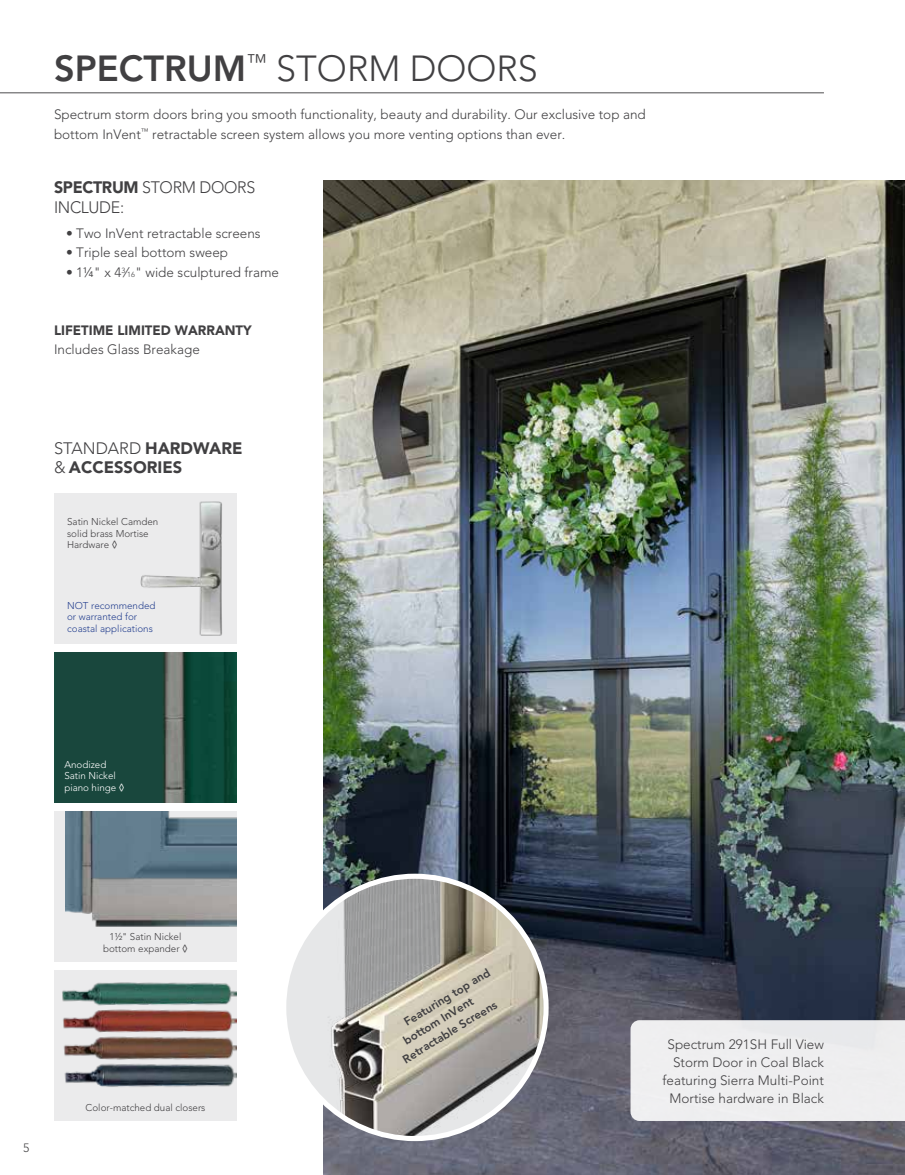
<style>
.page{position:relative;width:905px;height:1175px;background:#fff}
.page>*{position:absolute;margin:0;border:0;box-sizing:border-box;transform-origin:0 0}
.t1{font:300 36px "Avenir LT Std";color:#414042}
.t2{font:900 16.5px/19.8px "Avenir LT Std";color:#414042}
.t3{font:300 16.5px/19.8px "Avenir LT Std";letter-spacing:-.02em;color:#414042}
.t4{font:300 13.5px/18px "Avenir LT Std";color:#414042}
.t5{font:900 13.5px "Avenir LT Std";color:#414042}
.t6{font:300 12px "Avenir LT Std";color:#414042}
.t7{font:800 11.7px "Avenir LT Std";color:#414042}
.t8{font:300 9.75px/11.4px "Avenir LT Std";color:#414042}
.t9{font:300 9.75px/11.4px "Avenir LT Std";color:#25408f}
.t10{font:300 9.75px/11.4px "Avenir LT Std";color:#fff}
.s1{font-weight:800}
.s2{font-weight:900}
.s3{font-size:7.35px}
.s4{font-weight:300}
.s5{font-weight:500}
</style>
<div class="page">
<img style="left:323px;top:180px;width:581px;height:994px">
<div style="left:54px;top:493px;width:183px;height:151px;background:#ebebec"></div>
<img style="left:140px;top:501px;width:82px;height:135px">
<div style="left:54px;top:811px;width:183px;height:151px;background:#ebebec"></div>
<img style="left:65px;top:811px;width:172px;height:116px">
<img style="left:54px;top:652px;width:183px;height:151px">
<div style="left:54px;top:970px;width:183px;height:150px;background:#ebebec"></div>
<img style="left:62px;top:982px;width:175px;height:105px">
<hr style="left:0;top:92px;width:824px;height:1px;background:#414042">
<div style="left:281px;top:873px;width:267px;height:268px;background:#fff;border-radius:50%"></div>
<img style="left:286px;top:878px;width:257px;height:258px;border-radius:129px">
<hr style="left:904px;top:1085px;width:1px;height:89px;background:#000">
<div style="left:630px;top:1020px;width:274px;height:100px;background:#eeeef0"></div>
<h1 class="t1" style="left:54px;top:48px;width:485px"><span class="s1">SPECTRUM</span><sup>™</sup> STORM DOORS</h1>
<p class="t4" style="left:54px;top:105px;width:593px;line-height:19.5px">Spectrum storm doors bring you smooth functionality, beauty and durability. Our exclusive top and bottom InVent<sup>™</sup> retractable screen system allows you more venting options than ever.</p>
<p class="t3" style="left:54px;top:177px;width:203px"><span class="s2">SPECTRUM</span> STORM DOORS<br>INCLUDE:</p>
<p class="t4" style="left:66px;top:224px;width:196px">• Two InVent retractable screens</p>
<p class="t4" style="left:66px;top:244px;width:164px">• Triple seal bottom sweep</p>
<p class="t4" style="left:66px;top:263px;width:215px">• 1¼" x 4<sup>3</sup>⁄<span class="s3">16</span>" wide sculptured frame</p>
<p class="t5" style="left:54px;top:322px;width:199px">LIFETIME LIMITED WARRANTY</p>
<p class="t4" style="left:54px;top:341px;width:147px">Includes Glass Breakage</p>
<p class="t2" style="left:54px;top:438px;width:190px"><span class="s4">STANDARD</span> HARDWARE <span class="s4">&amp;</span> ACCESSORIES</p>
<p class="t8" style="left:67px;top:516px;width:93px">Satin Nickel Camden solid brass Mortise<br>Hardware <span class="s5">◊</span></p>
<p class="t9" style="left:67px;top:599px;width:90px">NOT recommended or warranted for coastal applications</p>
<p class="t10" style="left:64px;top:758px;width:62px">Anodized<br>Satin Nickel piano hinge <span class="s5">◊</span></p>
<p class="t8" style="left:103px;top:931px;width:86px;text-align:center">1½" Satin Nickel bottom expander <span class="s5">◊</span></p>
<p class="t6" style="left:23px;top:1140px;width:8px">5</p>
<p class="t8" style="left:86px;top:1101px;width:121px">Color-matched dual closers</p>
<p class="t7" style="left:401px;top:1017px;width:100px;rotate:-32deg">Featuring top and</p>
<p class="t7" style="left:401px;top:1035px;width:81px;rotate:-32deg">bottom InVent</p>
<p class="t7" style="left:400px;top:1054px;width:110px;rotate:-32deg">Retractable Screens</p>
<p class="t4" style="left:662px;top:1035px;width:163px;text-align:right">Spectrum 291SH Full View<br>Storm Door in Coal Black featuring Sierra Multi-Point<br>Mortise hardware in Black</p>
</div>
